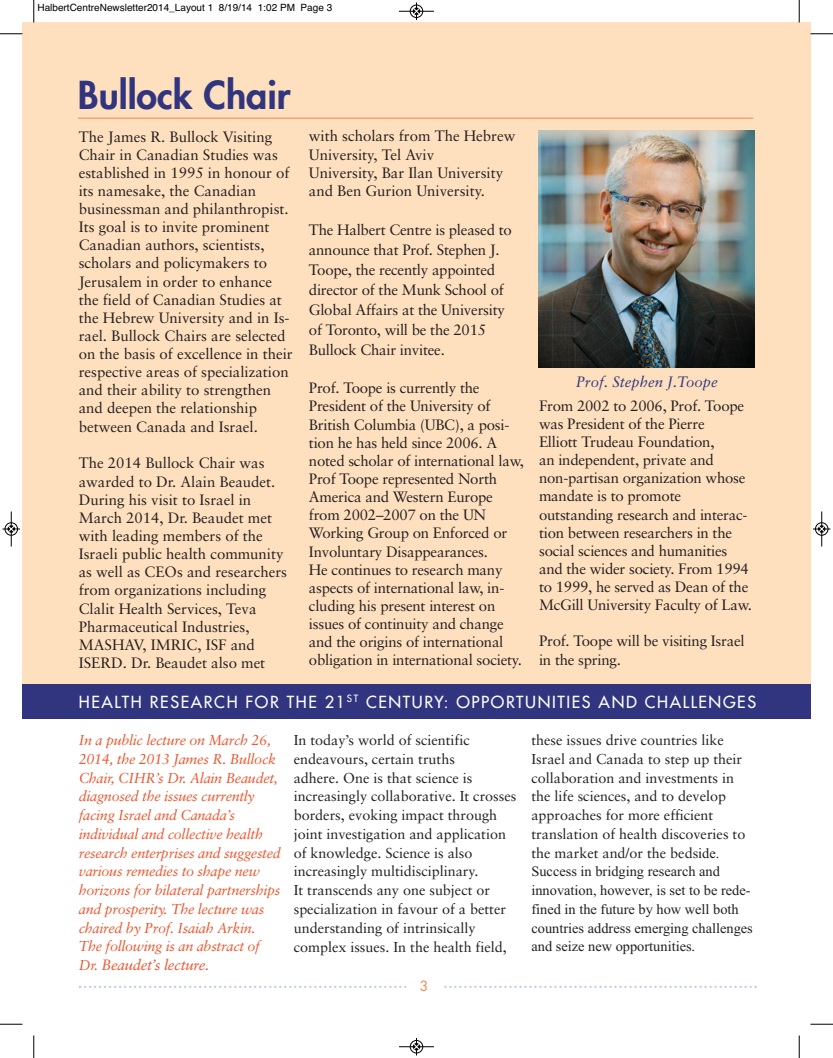
<style>
.page{position:relative;width:833px;height:1058px;background:#fff}
.page>*{position:absolute;margin:0;border:0;box-sizing:border-box;transform-origin:0 0}
.t1{font:800 37.5px "Futura";color:#31357f}
.t2{font:16.25px "Futura";letter-spacing:.1em;color:#fff}
.t3{font:15px/18.1px "Sabon";letter-spacing:-.015em;color:#231f20}
.t4{font:italic 15px "Sabon";letter-spacing:-.02em;color:#ec562e}
.t5{font:italic 15px "Sabon";color:#31357f}
.t6{font:14.38px/18.8px "Sabon";color:#231f20}
.t7{font:italic 14.38px/18.8px "Sabon";letter-spacing:-.02em;color:#ec562e}
.t8{font:14.38px/18.8px "Times New Roman";color:#231f20}
.t9{font:13.75px "Futura";color:#f28354}
.t10{font:10px "Helvetica";color:#000}
.s1{font-size:14.38px}
.s2{font-family:"Times New Roman"}
</style>
<div class="page">
<div style="left:22px;top:22px;width:788px;height:678px;background:#fee0bf"></div>
<hr style="left:78px;top:118px;width:675px;height:1px;background:#f28354">
<img style="left:539px;top:130px;width:215px;height:237px">
<svg style="left:79px;top:985px;width:677px;height:3px"></svg>
<div style="left:406px;top:979px;width:36px;height:25px;background:#fff"></div>
<div style="left:22px;top:684px;width:788px;height:34px;background:#31357f"></div>
<svg style="left:33px;top:0;width:2px;height:22px"></svg>
<svg style="left:0;top:33px;width:22px;height:2px"></svg>
<svg style="left:798px;top:0;width:2px;height:22px"></svg>
<svg style="left:810px;top:33px;width:22px;height:2px"></svg>
<svg style="left:33px;top:1035px;width:2px;height:23px"></svg>
<svg style="left:0;top:1023px;width:22px;height:2px"></svg>
<svg style="left:798px;top:1035px;width:2px;height:23px"></svg>
<svg style="left:810px;top:1023px;width:22px;height:2px"></svg>
<hr style="left:399px;top:11px;width:35px;height:1px;background:#000">
<div style="left:410px;top:5px;width:13px;height:13px;border:1px solid #000;border-radius:50%"></div>
<svg style="left:413px;top:2px;width:6px;height:18px"></svg>
<hr style="left:399px;top:1046px;width:35px;height:1px;background:#000">
<div style="left:410px;top:1040px;width:13px;height:13px;border:1px solid #000;border-radius:50%"></div>
<svg style="left:413px;top:1038px;width:6px;height:17px"></svg>
<hr style="left:11px;top:511px;width:1px;height:35px;background:#000">
<div style="left:5px;top:522px;width:13px;height:13px;border:1px solid #000;border-radius:50%"></div>
<svg style="left:2px;top:526px;width:18px;height:6px"></svg>
<hr style="left:821px;top:511px;width:1px;height:35px;background:#000">
<div style="left:815px;top:522px;width:13px;height:13px;border:1px solid #000;border-radius:50%"></div>
<svg style="left:813px;top:526px;width:17px;height:6px"></svg>
<p class="t10" style="left:38px;top:2px;width:296px">HalbertCentreNewsletter2014_Layout 1 8/19/14 1:02 PM Page 3</p>
<h1 class="t1" style="left:78px;top:78px;width:214px">Bullock Chair</h1>
<p class="t3" style="left:79px;top:128px;width:215px">The James R. Bullock Visiting<br>Chair in Canadian Studies was established in 1995 in honour of its namesake, the Canadian businessman and philanthropist.<br>Its goal is to invite prominent<br>Canadian authors, scientists, scholars and policymakers to<br>Jerusalem in order to enhance the field of Canadian Studies at the Hebrew University and in Is&shy;rael. Bullock Chairs are selected on the basis of excellence in their respective areas of specialization and their ability to strengthen and deepen the relationship between Canada and Israel.</p>
<p class="t3" style="left:79px;top:455px;width:210px">The 2014 Bullock Chair was awarded to Dr. Alain Beaudet.<br>During his visit to Israel in<br>March 2014, Dr. Beaudet met with leading members of the<br>Israeli public health community as well as CEOs and researchers from organizations including<br>Clalit Health Services, Teva<br>Pharmaceutical Industries,<br>MASHAV, IMRIC, ISF and<br>ISERD. Dr. Beaudet also met</p>
<p class="t3" style="left:309px;top:128px;width:208px">with scholars from The Hebrew<br>University, Tel Aviv<br>University, Bar Ilan University and Ben Gurion University.</p>
<p class="t3" style="left:309px;top:221px;width:204px;line-height:20px">The Halbert Centre is pleased to announce that Prof. Stephen J.<br>Toope, the recently appointed director of the Munk School of<br>Global Affairs at the University of Toronto, will be the 2015<br>Bullock Chair invitee.</p>
<p class="t3" style="left:309px;top:380px;width:216px">Prof. Toope is currently the<br>President of the University of<br>British Columbia (UBC), a posi&shy;tion he has held since 2006. A noted scholar of international law,<br>Prof Toope represented North<br>America and Western Europe from 2002–2007 on the UN<br>Working Group on Enforced or<br>Involuntary Disappearances.<br>He continues to research many aspects of international law, in&shy;cluding his present interest on issues of continuity and change and the origins of international obligation in international society.</p>
<p class="t5" style="left:575px;top:375px;width:143px">Prof. Stephen J.Toope</p>
<p class="t3" style="left:539px;top:398px;width:214px">From 2002 to 2006, Prof. Toope was President of the Pierre<br>Elliott Trudeau Foundation,<br>an independent, private and non-partisan organization whose mandate is to promote outstanding research and interac&shy;tion between researchers in the social sciences and humanities and the wider society. From 1994 to 1999, he served as Dean of the<br>McGill University Faculty of Law.</p>
<p class="t3" style="left:539px;top:633px;width:207px">Prof. Toope will be visiting Israel in the spring.</p>
<p class="t2" style="left:79px;top:693px;width:678px">HEALTH RESEARCH FOR THE 21<sup>ST</sup> CENTURY: OPPORTUNITIES AND CHALLENGES</p>
<p class="t7" style="left:79px;top:731px;width:203px">In a public lecture on March 26,<br>2014, the 2013 James R. Bullock<br>Chair, CIHR’s Dr. Alain Beaudet, diagnosed the issues currently facing Israel and Canada’s individual and collective health research enterprises and suggested various remedies to shape new horizons for bilateral partnerships and prosperity. The lecture was chaired by Prof. Isaiah Arkin.<br>The following is an abstract of</p>
<p class="t4" style="left:79px;top:958px;width:132px"><span class="s1">Dr.</span> Beaudet’s lecture.</p>
<p class="t6" style="left:294px;top:732px;width:224px">In today’s world of scientific endeavours, certain truths<br>adhere. One is that science is increasingly collaborative. It crosses borders, evoking impact through joint investigation and application of knowledge. Science is also increasingly multidisciplinary.<br>It transcends any one subject or specialization in favour of a better understanding of intrinsically complex issues. In the health field,</p>
<p class="t6" style="left:531px;top:732px;width:215px">these issues drive countries like Israel and Canada to step up their collaboration and investments in the life sciences, and to develop approaches for more efficient translation of health discoveries to the market and/or the bed<span class="s2">side.</span></p>
<p class="t8" style="left:531px;top:862px;width:223px">Success in bridging research and innovation, however, is set to be rede&shy;fined in the future by how well both countries address emerging challenges and seize new opportunities.</p>
<p class="t9" style="left:419px;top:979px;width:10px">3</p>
</div>
